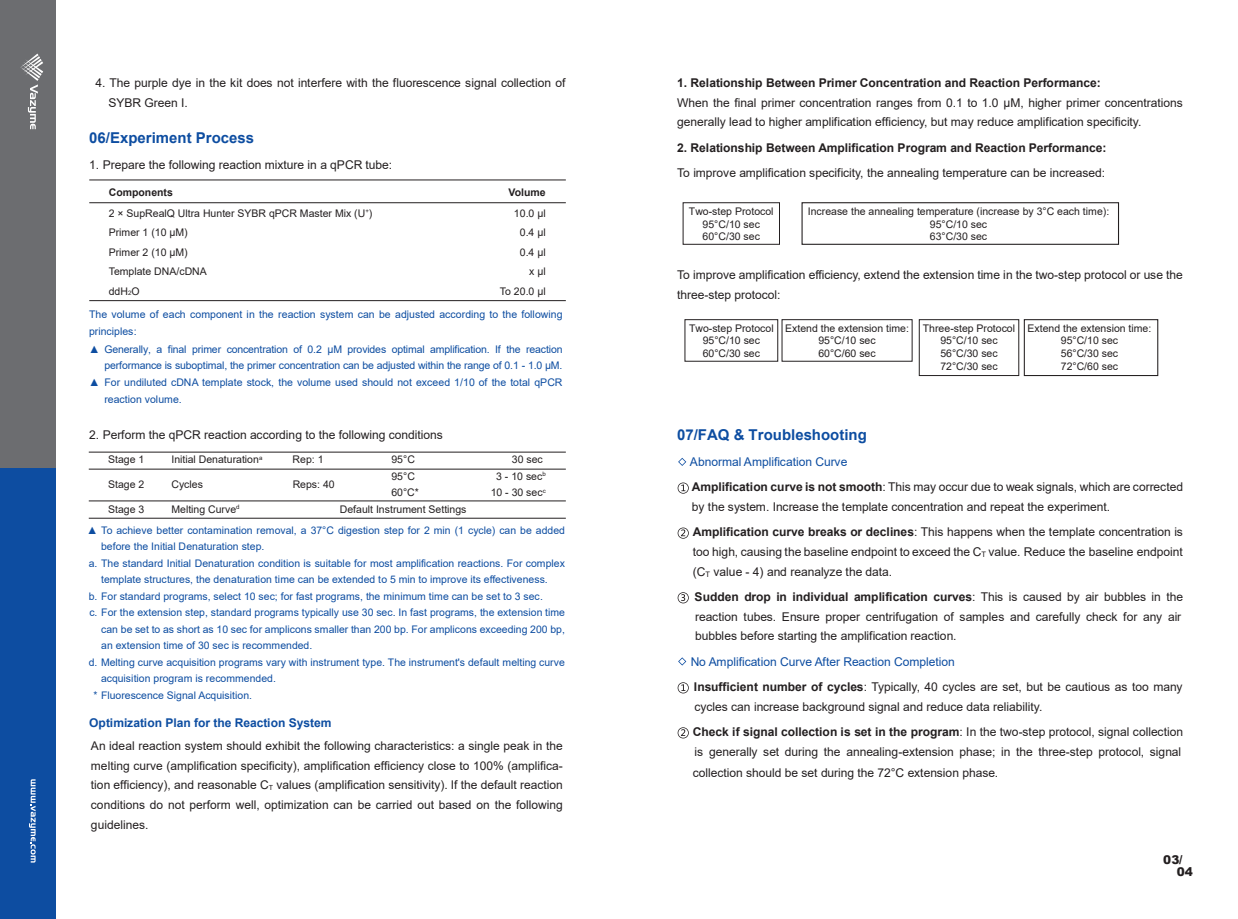
<style>
.page{position:relative;width:1238px;height:919px;background:#fff}
.page>*{position:absolute;margin:0;border:0;box-sizing:border-box;transform-origin:0 0}
.t1{font:700 15px "Arial";color:#0d4da1}
.t2{font:12px/19.5px "Arial";letter-spacing:-.005em;color:#231f20}
.t3{font:700 12px "Arial";letter-spacing:-.005em;color:#231f20}
.t4{font:700 12px "Arial";letter-spacing:-.005em;color:#0d4da1}
.t5{font:900 12px/12px "Arial";color:#231f20}
.t6{font:10.5px/16.5px "Arial";color:#0d4da1}
.t7{font:10.5px/12.6px "Arial";color:#231f20;text-align:center}
.t8{font:700 10.5px "Arial";color:#231f20}
.s1{font-size:6.15px}
.s2{color:#0d4da1}
.s3{font-weight:700}
</style>
<div class="page">
<svg style="left:678px;top:458px;width:8px;height:8px"></svg>
<svg style="left:677px;top:482px;width:11px;height:11px"></svg>
<svg style="left:677px;top:527px;width:11px;height:11px"></svg>
<svg style="left:677px;top:592px;width:11px;height:11px"></svg>
<svg style="left:678px;top:657px;width:8px;height:8px"></svg>
<svg style="left:677px;top:682px;width:11px;height:11px"></svg>
<svg style="left:677px;top:727px;width:11px;height:11px"></svg>
<div style="left:684px;top:319px;width:94px;height:42px;border:1px solid #231f20"></div>
<div style="left:781px;top:319px;width:131px;height:42px;border:1px solid #231f20"></div>
<div style="left:918px;top:319px;width:101px;height:57px;border:1px solid #231f20"></div>
<div style="left:1023px;top:319px;width:135px;height:57px;border:1px solid #231f20"></div>
<div style="left:0;top:0;width:55px;height:468px;background:#6c6d70"></div>
<div style="left:0;top:467px;width:55px;height:451px;background:#0d4da1"></div>
<svg style="left:29px;top:779px;width:7px;height:83px"></svg>
<svg style="left:20px;top:54px;width:23px;height:75px"></svg>
<hr style="left:89px;top:180px;width:477px;height:1px;background:#231f20">
<hr style="left:89px;top:300px;width:477px;height:1px;background:#231f20">
<hr style="left:89px;top:202px;width:477px;height:1px;background:#231f20">
<hr style="left:89px;top:452px;width:477px;height:1px;background:#231f20">
<hr style="left:89px;top:469px;width:477px;height:1px;background:#231f20">
<hr style="left:89px;top:500px;width:477px;height:1px;background:#231f20">
<hr style="left:89px;top:518px;width:477px;height:1px;background:#231f20">
<div style="left:682px;top:202px;width:98px;height:43px;border:1px solid #231f20"></div>
<div style="left:801px;top:202px;width:318px;height:43px;border:1px solid #231f20"></div>
<p class="t2" style="left:108px;top:73px;width:458px;text-indent:-13px">4. The purple dye in the kit does not interfere with the fluorescence signal collection of<br>SYBR Green I.</p>
<p class="t1" style="left:89px;top:127px;width:166px">06/Experiment Process</p>
<p class="t2" style="left:89px;top:155px;width:304px">1. Prepare the following reaction mixture in a qPCR tube:</p>
<p class="t8" style="left:109px;top:184px;width:66px">Components</p>
<p class="t8" style="left:508px;top:184px;width:39px">Volume</p>
<p class="t7" style="left:109px;top:203px;width:265px;line-height:19.5px;text-align:left">2 × SupRealQ Ultra Hunter SYBR qPCR Master Mix (U<sup>+</sup>)<br>Primer 1 (10 µM)<br>Primer 2 (10 µM)<br>Template DNA/cDNA<br>ddH<span class="s1">2</span>O</p>
<p class="t7" style="left:500px;top:203px;width:47px;line-height:19.5px;text-align:right">10.0 µl<br>0.4 µl<br>0.4 µl<br>x µl<br>To 20.0 µl</p>
<p class="t6" style="left:89px;top:306px;width:475px">The volume of each component in the reaction system can be adjusted according to the following principles:</p>
<p class="t6" style="left:89px;top:341px;width:12px">▲</p>
<p class="t6" style="left:89px;top:374px;width:12px">▲</p>
<p class="t6" style="left:104px;top:341px;width:459px;text-align:justify">Generally, a final primer concentration of 0.2 μM provides optimal amplification. If the reaction performance is suboptimal, the primer concentration can be adjusted within the range of 0.1 - 1.0 μM.<br>For undiluted cDNA template stock, the volume used should not exceed 1/10 of the total qPCR reaction volume.</p>
<p class="t2" style="left:89px;top:424px;width:355px">2. Perform the qPCR reaction according to the following conditions</p>
<p class="t7" style="left:108px;top:453px;width:38px">Stage 1</p>
<p class="t7" style="left:108px;top:503px;width:38px">Stage 3</p>
<p class="t7" style="left:293px;top:453px;width:32px">Rep: 1</p>
<p class="t7" style="left:340px;top:451px;width:128px;line-height:16.5px">95°C<br>95°C<br>60°C*<br>Default Instrument Settings</p>
<p class="t7" style="left:490px;top:451px;width:57px;line-height:16.5px;text-align:right">30 sec<br>3 - 10 sec<sup>b<br></sup>10 - 30 sec<sup>c</sup></p>
<p class="t7" style="left:171px;top:453px;width:92px">Initial Denaturation<sup>a</sup></p>
<p class="t7" style="left:108px;top:478px;width:38px">Stage 2</p>
<p class="t7" style="left:171px;top:478px;width:33px">Cycles</p>
<p class="t7" style="left:293px;top:478px;width:44px">Reps: 40</p>
<p class="t7" style="left:171px;top:503px;width:70px">Melting Curve<sup>d</sup></p>
<p class="t6" style="left:87px;top:521px;width:479px">▲ To achieve better contamination removal, a 37°C digestion step for 2 min (1 cycle) can be added</p>
<p class="t6" style="left:89px;top:554px;width:477px">a. The standard Initial Denaturation condition is suitable for most amplification reactions. For complex</p>
<p class="t6" style="left:89px;top:587px;width:477px">b. For standard programs, select 10 sec; for fast programs, the minimum time can be set to 3 sec.<br>c. For the extension step, standard programs typically use 30 sec. In fast programs, the extension time</p>
<p class="t6" style="left:89px;top:653px;width:477px">d. Melting curve acquisition programs vary with instrument type. The instrument's default melting curve</p>
<p class="t6" style="left:93px;top:686px;width:160px">* Fluorescence Signal Acquisition.</p>
<p class="t6" style="left:101px;top:538px;width:165px">before the Initial Denaturation step.</p>
<p class="t6" style="left:101px;top:571px;width:448px">template structures, the denaturation time can be extended to 5 min to improve its effectiveness.</p>
<p class="t6" style="left:101px;top:620px;width:465px">can be set to as short as 10 sec for amplicons smaller than 200 bp. For amplicons exceeding 200 bp, an extension time of 30 sec is recommended.</p>
<p class="t6" style="left:101px;top:670px;width:176px">acquisition program is recommended.</p>
<p class="t4" style="left:89px;top:714px;width:244px">Optimization Plan for the Reaction System</p>
<p class="t2" style="left:91px;top:736px;width:473px;text-align:justify">An ideal reaction system should exhibit the following characteristics: a single peak in the melting curve (amplification specificity), amplification efficiency close to 100% (amplifica&shy;tion efficiency), and reasonable C<sub>T</sub> values (amplification sensitivity). If the default reaction conditions do not perform well, optimization can be carried out based on the following guidelines.</p>
<p class="t3" style="left:677px;top:75px;width:425px">1. Relationship Between Primer Concentration and Reaction Performance:</p>
<p class="t2" style="left:677px;top:93px;width:507px">When the final primer concentration ranges from 0.1 to 1.0 μM, higher primer concentrations generally lead to higher amplification efficiency, but may reduce amplification specificity.</p>
<p class="t3" style="left:677px;top:139px;width:431px">2. Relationship Between Amplification Program and Reaction Performance:</p>
<p class="t2" style="left:677px;top:163px;width:429px">To improve amplification specificity, the annealing temperature can be increased:</p>
<p class="t7" style="left:689px;top:205px;width:86px">Two-step Protocol<br>95°C/10 sec<br>60°C/30 sec</p>
<p class="t7" style="left:808px;top:205px;width:303px">Increase the annealing temperature (increase by 3°C each time):<br>95°C/10 sec<br>63°C/30 sec</p>
<p class="t2" style="left:677px;top:265px;width:507px">To improve amplification efficiency, extend the extension time in the two-step protocol or use the three-step protocol:</p>
<p class="t7" style="left:689px;top:322px;width:86px">Two-step Protocol<br>95°C/10 sec<br>60°C/30 sec</p>
<p class="t7" style="left:785px;top:322px;width:125px">Extend the extension time:<br>95°C/10 sec<br>60°C/60 sec</p>
<p class="t7" style="left:922px;top:322px;width:94px">Three-step Protocol<br>95°C/10 sec<br>56°C/30 sec<br>72°C/30 sec</p>
<p class="t7" style="left:1027px;top:322px;width:125px">Extend the extension time:<br>95°C/10 sec<br>56°C/30 sec<br>72°C/60 sec</p>
<p class="t1" style="left:677px;top:424px;width:191px">07/FAQ &amp; Troubleshooting</p>
<p class="t2" style="left:690px;top:449px;width:494px;line-height:25.3px"><span class="s2">Abnormal Amplification Curve<br></span><span class="s3">Amplification curve is not smooth</span>: This may occur due to weak signals, which are corrected</p>
<p class="t2" style="left:692px;top:494px;width:492px;line-height:25.3px">by the system. Increase the template concentration and repeat the experiment.<br><span class="s3">Amplification curve breaks or declines</span>: This happens when the template concentration is</p>
<p class="t2" style="left:693px;top:542px;width:491px">too high, causing the baseline endpoint to exceed the C<sub>T</sub> value. Reduce the baseline endpoint (C<sub>T</sub> value - 4) and reanalyze the data.</p>
<p class="t2" style="left:694px;top:587px;width:490px"><span class="s3">Sudden drop in individual amplification curves</span>: This is caused by air bubbles in the reaction tubes. Ensure proper centrifugation of samples and carefully check for any air bubbles before starting the amplification reaction.</p>
<p class="t2" style="left:690px;top:648px;width:493px;line-height:25.5px"><span class="s2">No Amplification Curve After Reaction Completion<br></span><span class="s3">Insufficient number of cycles</span>: Typically, 40 cycles are set, but be cautious as too many</p>
<p class="t2" style="left:693px;top:693px;width:492px;line-height:25.3px">cycles can increase background signal and reduce data reliability.<br><span class="s3">Check if signal collection is set in the program</span>: In the two-step protocol, signal collection</p>
<p class="t2" style="left:694px;top:741px;width:488px">is generally set during the annealing-extension phase; in the three-step protocol, signal</p>
<p class="t2" style="left:692px;top:763px;width:307px">collection should be set during the 72°C extension phase.</p>
<p class="t5" style="left:1176px;top:852px;width:18px;text-indent:-14px">03/<br>04</p>
</div>
